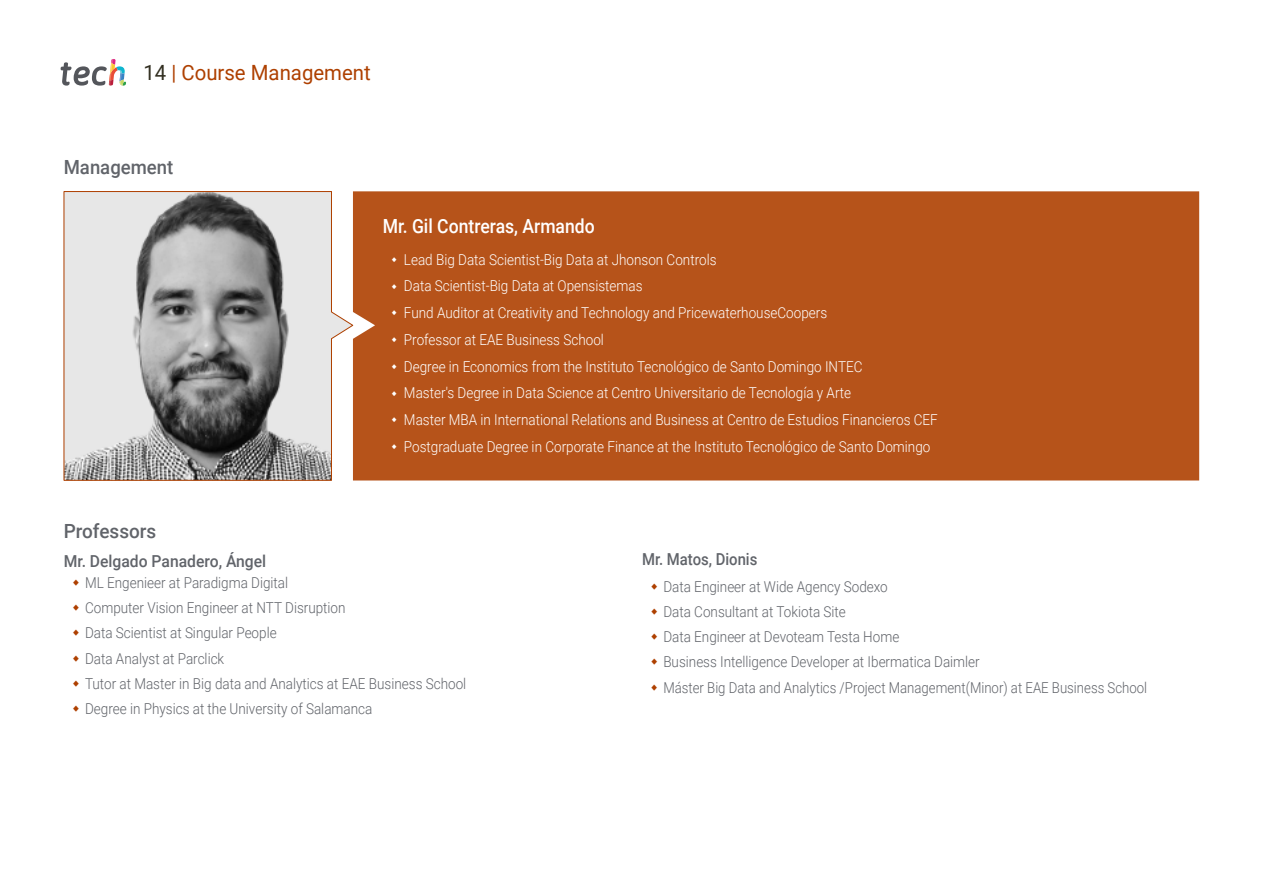
<style>
.page{position:relative;width:1263px;height:893px;background:#fff}
.page>*{position:absolute;margin:0;border:0;box-sizing:border-box;transform-origin:0 0}
.t1{font:21px "Roboto";color:#ae4000}
.t2{font:500 19.5px "Roboto";color:#fff;scale:.9 1}
.t3{font:500 19.5px "Roboto";color:#61646a;scale:.95 1}
.t4{font:500 19.5px "Roboto";color:#61646a}
.t5{font:500 16.5px "Roboto";color:#61646a;scale:.95 1}
.t6{font:500 16.5px "Roboto";color:#61646a;scale:.9 1}
.t7{font:300 15px/26.7px "Roboto";color:#fff;scale:.9 1}
.t8{font:300 15px/25.2px "Roboto";color:#61646a;scale:.9 1}
.s1{color:#312e20}
</style>
<div class="page">
<svg style="left:61px;top:59px;width:65px;height:27px"></svg>
<div style="left:353px;top:191px;width:846px;height:289px;background:#b6531a"></div>
<svg style="left:64px;top:191px;width:289px;height:290px;background:#b4b3b2"></svg>
<svg style="left:392px;top:257px;width:5px;height:5px"></svg>
<svg style="left:392px;top:284px;width:5px;height:5px"></svg>
<svg style="left:392px;top:310px;width:5px;height:5px"></svg>
<svg style="left:392px;top:337px;width:5px;height:5px"></svg>
<svg style="left:392px;top:364px;width:5px;height:5px"></svg>
<svg style="left:392px;top:391px;width:5px;height:5px"></svg>
<svg style="left:392px;top:417px;width:5px;height:5px"></svg>
<svg style="left:392px;top:444px;width:5px;height:5px"></svg>
<h1 class="t1" style="left:144px;top:57px;width:229px"><span class="s1">14</span> | Course Management</h1>
<h2 class="t3" style="left:64px;top:154px;width:117px">Management</h2>
<h2 class="t4" style="left:64px;top:517px;width:94px">Professors</h2>
<h2 class="t2" style="left:383px;top:212px;width:237px">Mr. Gil Contreras, Armando</h2>
<p class="t7" style="left:404px;top:245px;width:595px">Lead Big Data Scientist-Big Data at Jhonson Controls<br>Data Scientist-Big Data at Opensistemas<br>Fund Auditor at Creativity and Technology and PricewaterhouseCoopers<br>Professor at EAE Business School<br>Degree in Economics from the Instituto Tecnológico de Santo Domingo INTEC<br>Master's Degree in Data Science at Centro Universitario de Tecnología y Arte<br>Master MBA in International Relations and Business at Centro de Estudios Financieros CEF Postgraduate Degree in Corporate Finance at the Instituto Tecnológico de Santo Domingo</p>
<p class="t5" style="left:64px;top:550px;width:214px">Mr. Delgado Panadero, Ángel</p>
<p class="t8" style="left:85px;top:569px;width:425px">ML Engenieer at Paradigma Digital<br>Computer Vision Engineer at NTT Disruption<br>Data Scientist at Singular People<br>Data Analyst at Parclick<br>Tutor at Master in Big data and Analytics at EAE Business School Degree in Physics at the University of Salamanca</p>
<p class="t6" style="left:642px;top:547px;width:130px">Mr. Matos, Dionis</p>
<p class="t8" style="left:663px;top:573px;width:539px">Data Engineer at Wide Agency Sodexo<br>Data Consultant at Tokiota Site<br>Data Engineer at Devoteam Testa Home<br>Business Intelligence Developer at Ibermatica Daimler<br>Máster Big Data and Analytics /Project Management(Minor) at EAE Business School</p>
</div>
